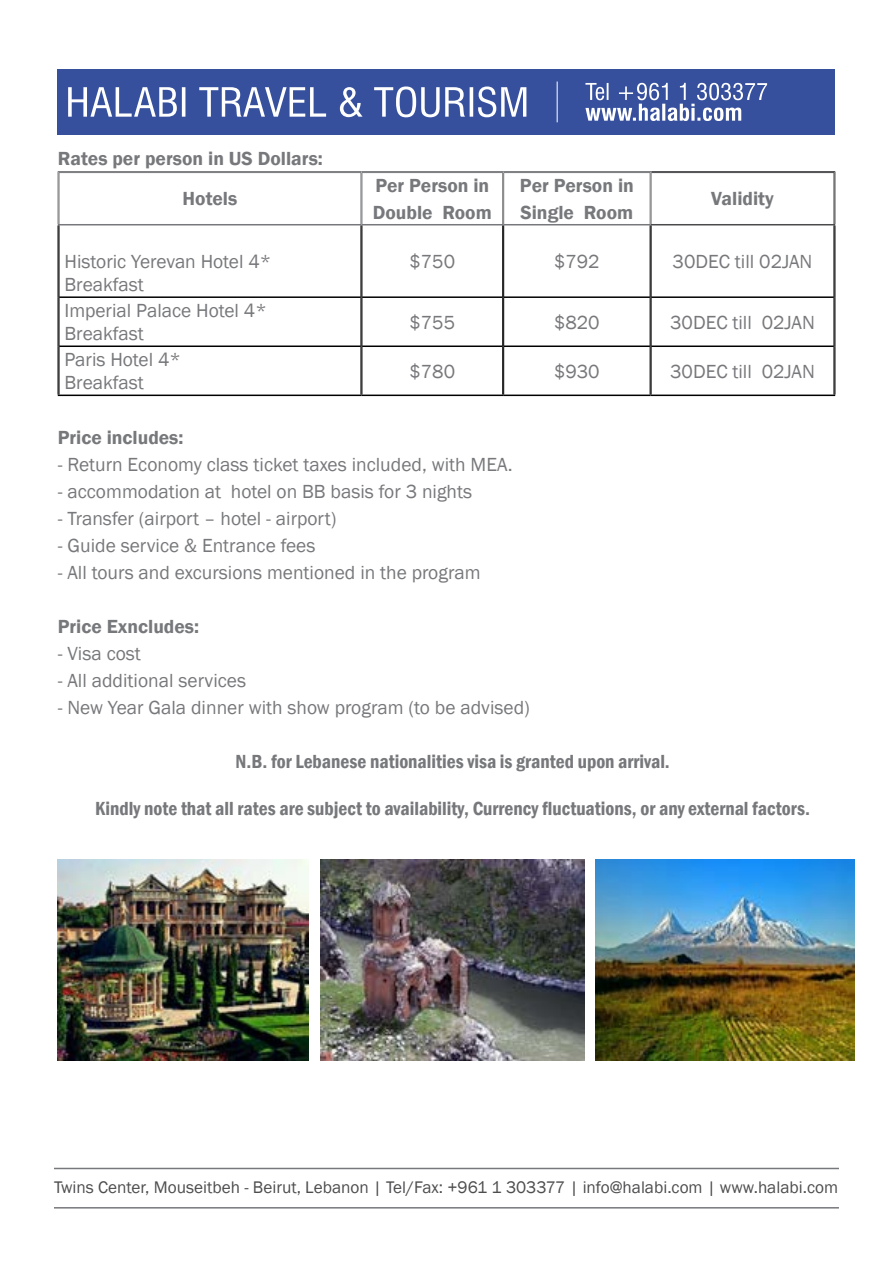
<style>
.page{position:relative;width:893px;height:1263px;background:#fff}
.page>*{position:absolute;margin:0;border:0;box-sizing:border-box;transform-origin:0 0}
.t1{font:19.5px/23.4px "Franklin Gothic";color:#77787b}
.t2{font:600 condensed 19.5px "Franklin Gothic";color:#77787b}
.t3{font:600 19.5px/27px "Franklin Gothic";color:#77787b}
.t4{font:17.25px "Franklin Gothic";color:#4d4d4f}
</style>
<div class="page">
<hr style="left:54px;top:1168px;width:785px;height:1px;background:#77787b">
<hr style="left:54px;top:1207px;width:785px;height:1px;background:#77787b">
<div style="left:58px;top:69px;width:777px;height:65px;background:#36509d"></div>
<svg style="left:585px;top:82px;width:183px;height:39px"></svg>
<hr style="left:557px;top:82px;width:1px;height:40px;background:#fff">
<svg style="left:68px;top:86px;width:459px;height:31px"></svg>
<hr style="left:59px;top:296px;width:302px;height:2px;background:#000">
<hr style="left:362px;top:296px;width:140px;height:2px;background:#000">
<hr style="left:504px;top:296px;width:146px;height:2px;background:#000">
<hr style="left:651px;top:296px;width:183px;height:2px;background:#000">
<hr style="left:59px;top:345px;width:302px;height:2px;background:#000">
<hr style="left:362px;top:345px;width:140px;height:2px;background:#000">
<hr style="left:504px;top:345px;width:146px;height:2px;background:#000">
<hr style="left:651px;top:345px;width:183px;height:2px;background:#000">
<hr style="left:58px;top:395px;width:303px;height:1px;background:#000">
<hr style="left:361px;top:395px;width:142px;height:1px;background:#000">
<hr style="left:503px;top:395px;width:148px;height:1px;background:#000">
<hr style="left:651px;top:395px;width:184px;height:1px;background:#000">
<hr style="left:58px;top:224px;width:303px;height:1px;background:#77787b">
<hr style="left:651px;top:224px;width:184px;height:1px;background:#4a4a4d">
<hr style="left:361px;top:224px;width:142px;height:1px;background:#77787b">
<hr style="left:503px;top:224px;width:148px;height:1px;background:#77787b">
<hr style="left:58px;top:171px;width:303px;height:1px;background:#77787b">
<hr style="left:59px;top:172px;width:302px;height:1px;background:#77787b">
<hr style="left:58px;top:172px;width:1px;height:52px;background:#77787b">
<hr style="left:59px;top:173px;width:1px;height:51px;background:#77787b">
<hr style="left:58px;top:225px;width:1px;height:72px;background:#000">
<hr style="left:59px;top:225px;width:1px;height:72px;background:#000">
<hr style="left:58px;top:297px;width:1px;height:49px;background:#000">
<hr style="left:59px;top:297px;width:1px;height:49px;background:#000">
<hr style="left:58px;top:346px;width:1px;height:49px;background:#000">
<hr style="left:59px;top:346px;width:1px;height:49px;background:#000">
<hr style="left:361px;top:171px;width:142px;height:1px;background:#77787b">
<hr style="left:362px;top:172px;width:141px;height:1px;background:#77787b">
<hr style="left:361px;top:173px;width:1px;height:51px;background:#77787b">
<hr style="left:362px;top:173px;width:1px;height:51px;background:#77787b">
<hr style="left:361px;top:225px;width:1px;height:72px;background:#000">
<hr style="left:362px;top:225px;width:1px;height:72px;background:#000">
<hr style="left:361px;top:297px;width:1px;height:49px;background:#000">
<hr style="left:362px;top:297px;width:1px;height:49px;background:#000">
<hr style="left:361px;top:346px;width:1px;height:49px;background:#000">
<hr style="left:362px;top:346px;width:1px;height:49px;background:#000">
<hr style="left:503px;top:171px;width:148px;height:1px;background:#77787b">
<hr style="left:503px;top:172px;width:147px;height:1px;background:#77787b">
<hr style="left:502px;top:173px;width:1px;height:51px;background:#77787b">
<hr style="left:503px;top:173px;width:1px;height:51px;background:#77787b">
<hr style="left:502px;top:225px;width:1px;height:72px;background:#000">
<hr style="left:503px;top:225px;width:1px;height:72px;background:#000">
<hr style="left:502px;top:297px;width:1px;height:49px;background:#000">
<hr style="left:503px;top:297px;width:1px;height:49px;background:#000">
<hr style="left:502px;top:346px;width:1px;height:49px;background:#000">
<hr style="left:503px;top:346px;width:1px;height:49px;background:#000">
<hr style="left:651px;top:171px;width:184px;height:1px;background:#4a4a4d">
<hr style="left:651px;top:172px;width:183px;height:1px;background:#4a4a4d">
<hr style="left:834px;top:173px;width:1px;height:51px;background:#4a4a4d">
<hr style="left:835px;top:172px;width:1px;height:52px;background:#4a4a4d">
<hr style="left:650px;top:173px;width:1px;height:51px;background:#77787b">
<hr style="left:651px;top:172px;width:1px;height:52px;background:#77787b">
<hr style="left:650px;top:225px;width:1px;height:72px;background:#000">
<hr style="left:651px;top:225px;width:1px;height:72px;background:#000">
<hr style="left:834px;top:225px;width:1px;height:72px;background:#000">
<hr style="left:835px;top:225px;width:1px;height:72px;background:#000">
<hr style="left:650px;top:297px;width:1px;height:49px;background:#000">
<hr style="left:651px;top:297px;width:1px;height:49px;background:#000">
<hr style="left:834px;top:297px;width:1px;height:49px;background:#000">
<hr style="left:835px;top:297px;width:1px;height:49px;background:#000">
<hr style="left:650px;top:346px;width:1px;height:49px;background:#000">
<hr style="left:651px;top:346px;width:1px;height:49px;background:#000">
<hr style="left:834px;top:346px;width:1px;height:49px;background:#000">
<hr style="left:835px;top:346px;width:1px;height:49px;background:#000">
<img style="left:321px;top:860px;width:264px;height:201px">
<img style="left:595px;top:860px;width:260px;height:201px">
<img style="left:58px;top:860px;width:251px;height:201px">
<p class="t3" style="left:183px;top:139px;width:142px;line-height:39.9px;text-indent:-125px">Rates per person in US Dollars:<br>Hotels</p>
<p class="t3" style="left:373px;top:172px;width:121px">Per Person in<br>Double Room</p>
<p class="t3" style="left:520px;top:172px;width:115px">Per Person in<br>Single Room</p>
<p class="t3" style="left:711px;top:185px;width:64px">Validity</p>
<p class="t1" style="left:64px;top:250px;width:208px">Historic Yerevan Hotel 4*<br>Breakfast</p>
<p class="t1" style="left:409px;top:250px;width:47px">$750</p>
<p class="t1" style="left:554px;top:250px;width:47px">$792</p>
<p class="t1" style="left:673px;top:250px;width:141px">30DEC till 02JAN</p>
<p class="t1" style="left:64px;top:299px;width:204px">Imperial Palace Hotel 4*<br>Breakfast</p>
<p class="t1" style="left:409px;top:311px;width:47px">$755</p>
<p class="t1" style="left:554px;top:311px;width:47px">$820</p>
<p class="t1" style="left:670px;top:311px;width:146px">30DEC till 02JAN</p>
<p class="t1" style="left:64px;top:348px;width:118px">Paris Hotel 4*<br>Breakfast</p>
<p class="t1" style="left:409px;top:360px;width:47px">$780</p>
<p class="t1" style="left:554px;top:360px;width:47px">$930</p>
<p class="t1" style="left:670px;top:360px;width:146px">30DEC till 02JAN</p>
<p class="t3" style="left:58px;top:424px;width:127px">Price includes:</p>
<p class="t1" style="left:58px;top:453px;width:456px">- Return Economy class ticket taxes included, with MEA.</p>
<p class="t1" style="left:58px;top:480px;width:416px">- accommodation at hotel on BB basis for 3 nights</p>
<p class="t1" style="left:58px;top:507px;width:280px">- Transfer (airport – hotel - airport)</p>
<p class="t1" style="left:58px;top:534px;width:259px">- Guide service &amp; Entrance fees</p>
<p class="t1" style="left:58px;top:561px;width:424px">- All tours and excursions mentioned in the program</p>
<p class="t3" style="left:58px;top:613px;width:143px">Price Exncludes:</p>
<p class="t1" style="left:58px;top:642px;width:85px">- Visa cost</p>
<p class="t1" style="left:58px;top:669px;width:190px">- All additional services</p>
<p class="t1" style="left:58px;top:696px;width:474px">- New Year Gala dinner with show program (to be advised)</p>
<p class="t2" style="left:235px;top:749px;width:436px">N.B. for Lebanese nationalities visa is granted upon arrival.</p>
<p class="t2" style="left:95px;top:795px;width:716px">Kindly note that all rates are subject to availability, Currency fluctuations, or any external factors.</p>
<p class="t4" style="left:54px;top:1177px;width:786px">Twins Center, Mouseitbeh - Beirut, Lebanon | Tel/Fax: +961 1 303377 | info@halabi.com | www.halabi.com</p>
</div>
